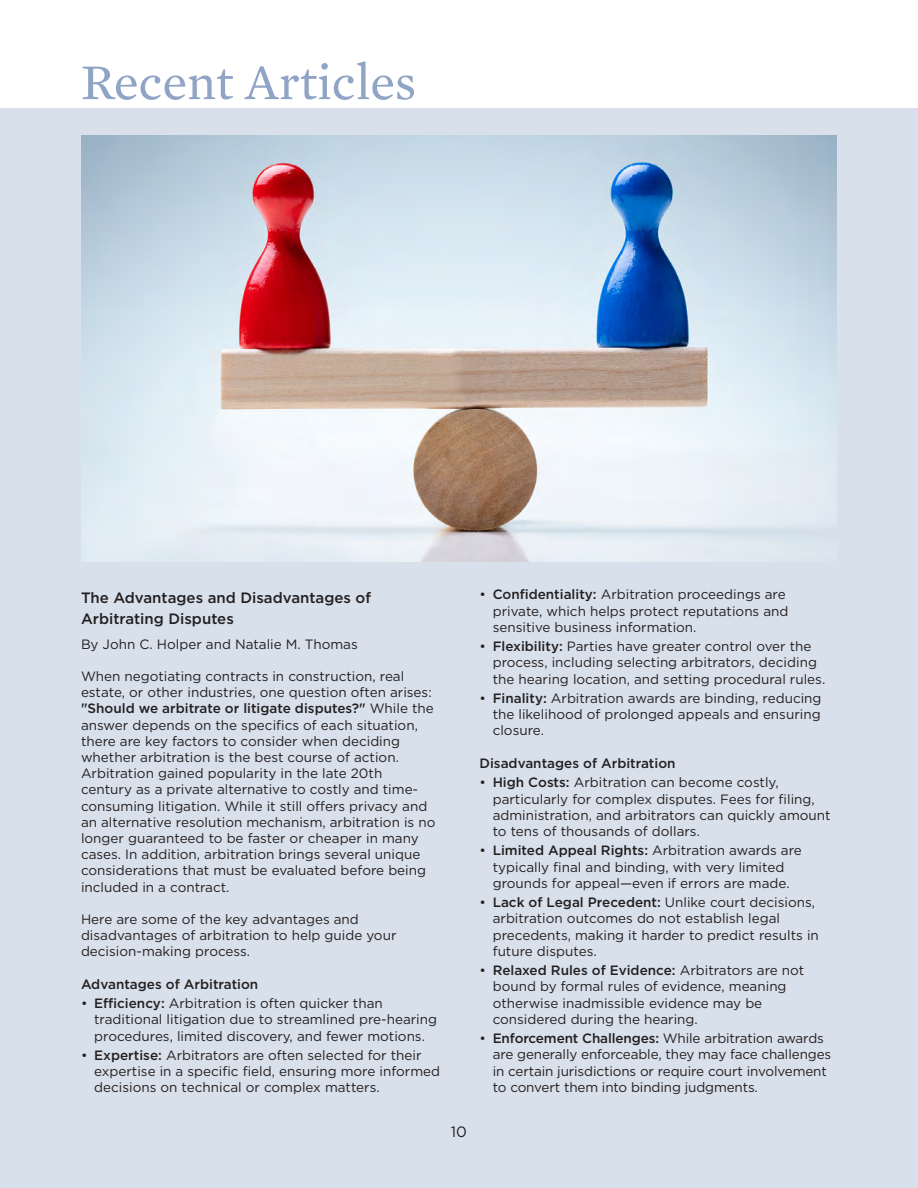
<style>
.page{position:relative;width:918px;height:1188px;background:#fff}
.page>*{position:absolute;margin:0;border:0;box-sizing:border-box;transform-origin:0 0}
.t1{font:51px "Mercury Text G2";color:#90a4c5}
.t2{font:500 15px/21px "Gotham";color:#231f20}
.t3{font:15px "Gotham";color:#231f20}
.t4{font:13.5px/16.2px "Gotham";color:#231f20}
.t5{font:500 13.5px "Gotham";color:#231f20}
.s1{font-weight:500}
</style>
<div class="page">
<div style="left:0;top:108px;width:918px;height:1080px;background:#d8e0eb"></div>
<img style="left:81px;top:135px;width:756px;height:427px">
<p class="t1" style="left:81px;top:45px;width:337px">Recent Articles</p>
<p class="t2" style="left:81px;top:587px;width:292px">The Advantages and Disadvantages of<br>Arbitrating Disputes</p>
<p class="t4" style="left:81px;top:635px;width:278px">By John C. Holper and Natalie M. Thomas</p>
<p class="t4" style="left:81px;top:668px;width:354px">When negotiating contracts in construction, real estate, or other industries, one question often arises: <span class="s1">"Should we arbitrate or litigate disputes?"</span> While the answer depends on the specifics of each situation, there are key factors to consider when deciding whether arbitration is the best course of action.</p>
<p class="t4" style="left:81px;top:765px;width:356px">Arbitration gained popularity in the late 20th century as a private alternative to costly and time&shy;consuming litigation. While it still offers privacy and an alternative resolution mechanism, arbitration is no longer guaranteed to be faster or cheaper in many cases. In addition, arbitration brings several unique considerations that must be evaluated before being included in a contract.</p>
<p class="t4" style="left:81px;top:911px;width:317px">Here are some of the key advantages and disadvantages of arbitration to help guide your decision-making process.</p>
<p class="t5" style="left:81px;top:975px;width:179px">Advantages of Arbitration</p>
<p class="t4" style="left:94px;top:995px;width:344px;text-indent:-13px">• <span class="s1">Efficiency:</span> Arbitration is often quicker than traditional litigation due to streamlined pre-hearing procedures, limited discovery, and fewer motions.</p>
<p class="t4" style="left:94px;top:1047px;width:347px;text-indent:-13px">• <span class="s1">Expertise:</span> Arbitrators are often selected for their expertise in a specific field, ensuring more informed decisions on technical or complex matters.</p>
<p class="t3" style="left:451px;top:1122px;width:18px">10</p>
<p class="t4" style="left:493px;top:586px;width:297px;text-indent:-13px">• <span class="s1">Confidentiality:</span> Arbitration proceedings are private, which helps protect reputations and sensitive business information.</p>
<p class="t4" style="left:493px;top:638px;width:334px;text-indent:-13px">• <span class="s1">Flexibility:</span> Parties have greater control over the process, including selecting arbitrators, deciding the hearing location, and setting procedural rules.</p>
<p class="t4" style="left:493px;top:690px;width:330px;text-align:justify;text-indent:-13px">• <span class="s1">Finality:</span> Arbitration awards are binding, reducing the likelihood of prolonged appeals and ensuring closure.</p>
<p class="t5" style="left:480px;top:754px;width:198px">Disadvantages of Arbitration</p>
<p class="t4" style="left:493px;top:774px;width:339px;text-indent:-13px">• <span class="s1">High Costs:</span> Arbitration can become costly, particularly for complex disputes. Fees for filing, administration, and arbitrators can quickly amount to tens of thousands of dollars.</p>
<p class="t4" style="left:480px;top:842px;width:324px;text-align:center">• <span class="s1">Limited Appeal Rights:</span> Arbitration awards are typically final and binding, with very limited grounds for appeal—even if errors are made.</p>
<p class="t4" style="left:493px;top:894px;width:328px;text-indent:-13px">• <span class="s1">Lack of Legal Precedent:</span> Unlike court decisions, arbitration outcomes do not establish legal precedents, making it harder to predict results in future disputes.</p>
<p class="t4" style="left:493px;top:962px;width:313px;text-indent:-13px">• <span class="s1">Relaxed Rules of Evidence:</span> Arbitrators are not bound by formal rules of evidence, meaning otherwise inadmissible evidence may be considered during the hearing.</p>
<p class="t4" style="left:493px;top:1030px;width:340px;text-indent:-13px">• <span class="s1">Enforcement Challenges:</span> While arbitration awards are generally enforceable, they may face challenges in certain jurisdictions or require court involvement to convert them into binding judgments.</p>
</div>
